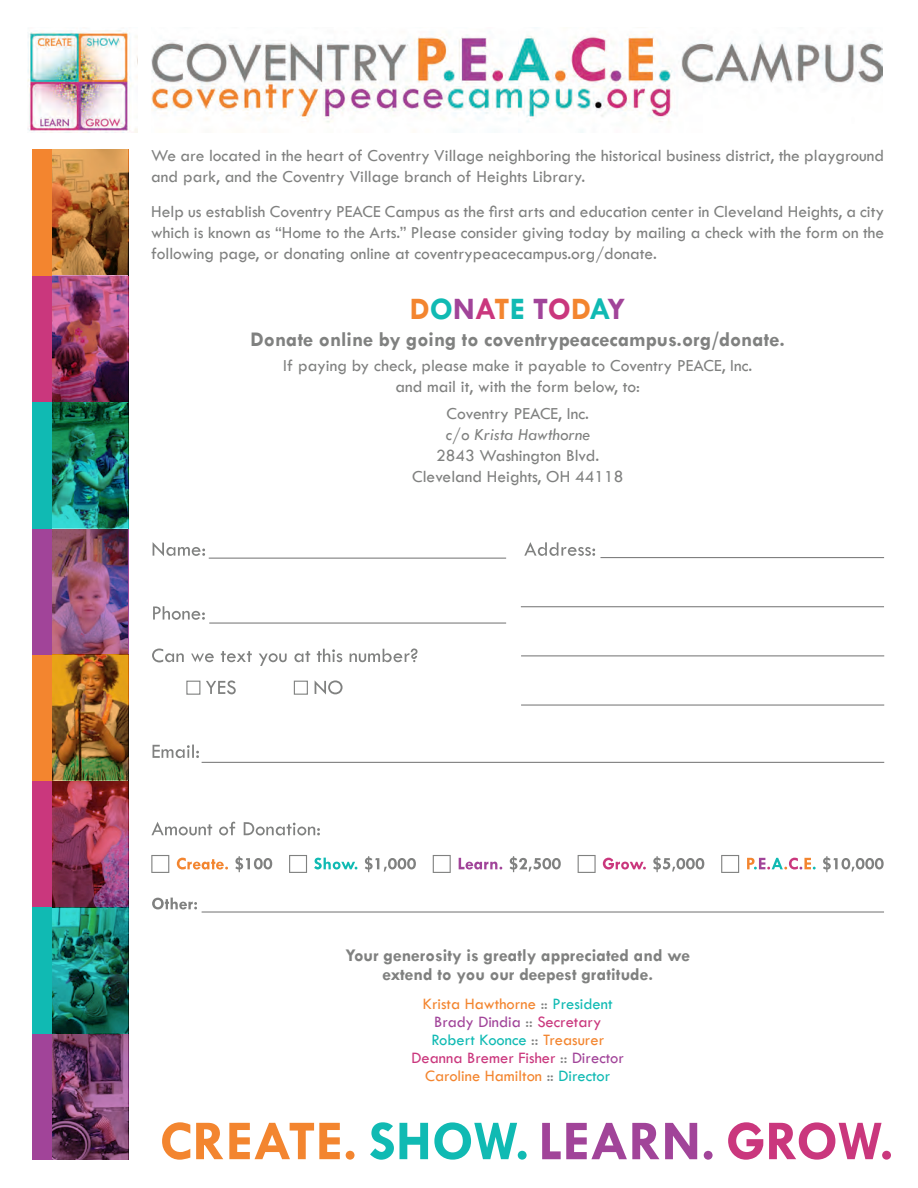
<style>
.page{position:relative;width:918px;height:1188px;background:#fff}
.page>*{position:absolute;margin:0;border:0;box-sizing:border-box;transform-origin:0 0}
.Body{font:700 31.5px "Tw Cen";color:#f3852f}
.Body-2{font:700 21px "Tw Cen";color:#808180}
.Body-3{font:700 18px/19.5px "Tw Cen";color:#808180;text-align:center}
.Body-4{font:17.4px/21px "Tw Cen";color:#808180;text-align:center}
.Body-5{font:16.5px/18px "Tw Cen";color:#f3852f;text-align:center}
.s1{color:#10bab3}
.s2{color:#a14499}
.s3{color:#ca377d}
.s4{font-style:italic}
.s5{color:#808180}
</style>
<div class="page">
<svg style="left:162px;top:1122px;width:193px;height:38px"></svg>
<svg style="left:370px;top:1122px;width:157px;height:38px"></svg>
<svg style="left:542px;top:1123px;width:171px;height:37px"></svg>
<svg style="left:728px;top:1122px;width:163px;height:38px"></svg>
<img style="left:27px;top:30px;width:110px;height:102px">
<img style="left:151px;top:31px;width:732px;height:101px">
<div style="left:32px;top:1033px;width:96px;height:127px;background:#a14499"></div>
<div style="left:32px;top:781px;width:96px;height:126px;background:#ca377d"></div>
<div style="left:32px;top:654px;width:96px;height:127px;background:#f3852f"></div>
<div style="left:32px;top:528px;width:96px;height:127px;background:#a14499"></div>
<div style="left:32px;top:402px;width:96px;height:126px;background:#10bab3"></div>
<div style="left:32px;top:276px;width:96px;height:126px;background:#ca377d"></div>
<div style="left:32px;top:907px;width:96px;height:126px;background:#10bab3"></div>
<div style="left:32px;top:149px;width:96px;height:127px;background:#f3852f"></div>
<img style="left:52px;top:907px;width:76px;height:126px">
<img style="left:52px;top:781px;width:76px;height:126px">
<img style="left:52px;top:654px;width:76px;height:127px">
<img style="left:52px;top:528px;width:76px;height:126px">
<img style="left:52px;top:402px;width:76px;height:126px">
<img style="left:52px;top:276px;width:76px;height:126px">
<svg style="left:52px;top:149px;width:76px;height:127px;background:#ad723a"></svg>
<img style="left:52px;top:1033px;width:76px;height:127px">
<svg style="left:524px;top:542px;width:71px;height:14px"></svg>
<hr style="left:209px;top:558px;width:297px;height:1px;background:#808080">
<hr style="left:209px;top:622px;width:297px;height:2px;background:#808080">
<hr style="left:202px;top:762px;width:682px;height:1px;background:#808080">
<div style="left:186px;top:681px;width:14px;height:14px;border:1px solid #808180"></div>
<svg style="left:151px;top:822px;width:169px;height:13px"></svg>
<svg style="left:153px;top:745px;width:46px;height:13px"></svg>
<svg style="left:206px;top:680px;width:137px;height:15px"></svg>
<svg style="left:152px;top:648px;width:266px;height:18px"></svg>
<svg style="left:153px;top:606px;width:52px;height:14px"></svg>
<svg style="left:153px;top:542px;width:52px;height:14px"></svg>
<div style="left:294px;top:681px;width:14px;height:14px;border:1px solid #808180"></div>
<hr style="left:600px;top:557px;width:284px;height:1px;background:#808080">
<hr style="left:521px;top:606px;width:363px;height:1px;background:#808080">
<hr style="left:521px;top:655px;width:363px;height:1px;background:#808080">
<hr style="left:521px;top:704px;width:363px;height:2px;background:#808080">
<svg style="left:823px;top:856px;width:61px;height:16px"></svg>
<svg style="left:747px;top:858px;width:69px;height:12px"></svg>
<svg style="left:653px;top:855px;width:86px;height:18px"></svg>
<svg style="left:603px;top:858px;width:43px;height:12px"></svg>
<svg style="left:510px;top:855px;width:86px;height:18px"></svg>
<svg style="left:459px;top:858px;width:43px;height:12px"></svg>
<svg style="left:365px;top:855px;width:86px;height:18px"></svg>
<svg style="left:314px;top:858px;width:43px;height:12px"></svg>
<svg style="left:235px;top:855px;width:72px;height:18px"></svg>
<svg style="left:177px;top:858px;width:51px;height:12px"></svg>
<svg style="left:151px;top:855px;width:18px;height:18px"></svg>
<svg style="left:152px;top:898px;width:45px;height:11px"></svg>
<hr style="left:202px;top:911px;width:682px;height:2px;background:#808080">
<p class="Body-4" style="left:151px;top:145px;width:734px;text-align:left">We are located in the heart of Coventry Village neighboring the historical business district, the playground and park, and the Coventry Village branch of Heights Library.</p>
<p class="Body-4" style="left:151px;top:201px;width:734px;text-align:justify">Help us establish Coventry PEACE Campus as the first arts and education center in Cleveland Heights, a city which is known as “Home to the Arts.” Please consider giving today by mailing a check with the form on the following page, or donating online at coventrypeacecampus.org/donate.</p>
<p class="Body" style="left:410px;top:290px;width:217px">D<span class="s1">O</span><span class="s2">N</span><span class="s3">A</span>T<span class="s1">E</span> <span class="s2">T</span><span class="s3">O</span>D<span class="s1">A</span><span class="s2">Y</span></p>
<p class="Body-2" style="left:251px;top:326px;width:536px">Donate online by going to coventrypeacecampus.org/donate.</p>
<p class="Body-4" style="left:283px;top:355px;width:471px">If paying by check, please make it payable to Coventry PEACE, Inc. and mail it, with the form below, to:</p>
<p class="Body-4" style="left:412px;top:403px;width:213px">Coventry PEACE, Inc.<br><span class="s4">c/o Krista Hawthorne<br></span>2843 Washington Blvd.<br>Cleveland Heights, OH 44118</p>
<p class="Body-3" style="left:345px;top:945px;width:346px">Your generosity is greatly appreciated and we extend to you our deepest gratitude.</p>
<p class="Body-5" style="left:412px;top:995px;width:214px">Krista Hawthorne <span class="s5">::</span> <span class="s1">President<br></span><span class="s2">Brady Dindia</span> <span class="s5">::</span> <span class="s3">Secretary<br></span><span class="s1">Robert Koonce</span> <span class="s5">::</span> Treasurer<br><span class="s3">Deanna Bremer Fisher</span> <span class="s5">::</span> <span class="s2">Director<br></span>Caroline Hamilton <span class="s5">::</span> <span class="s1">Director</span></p>
</div>
